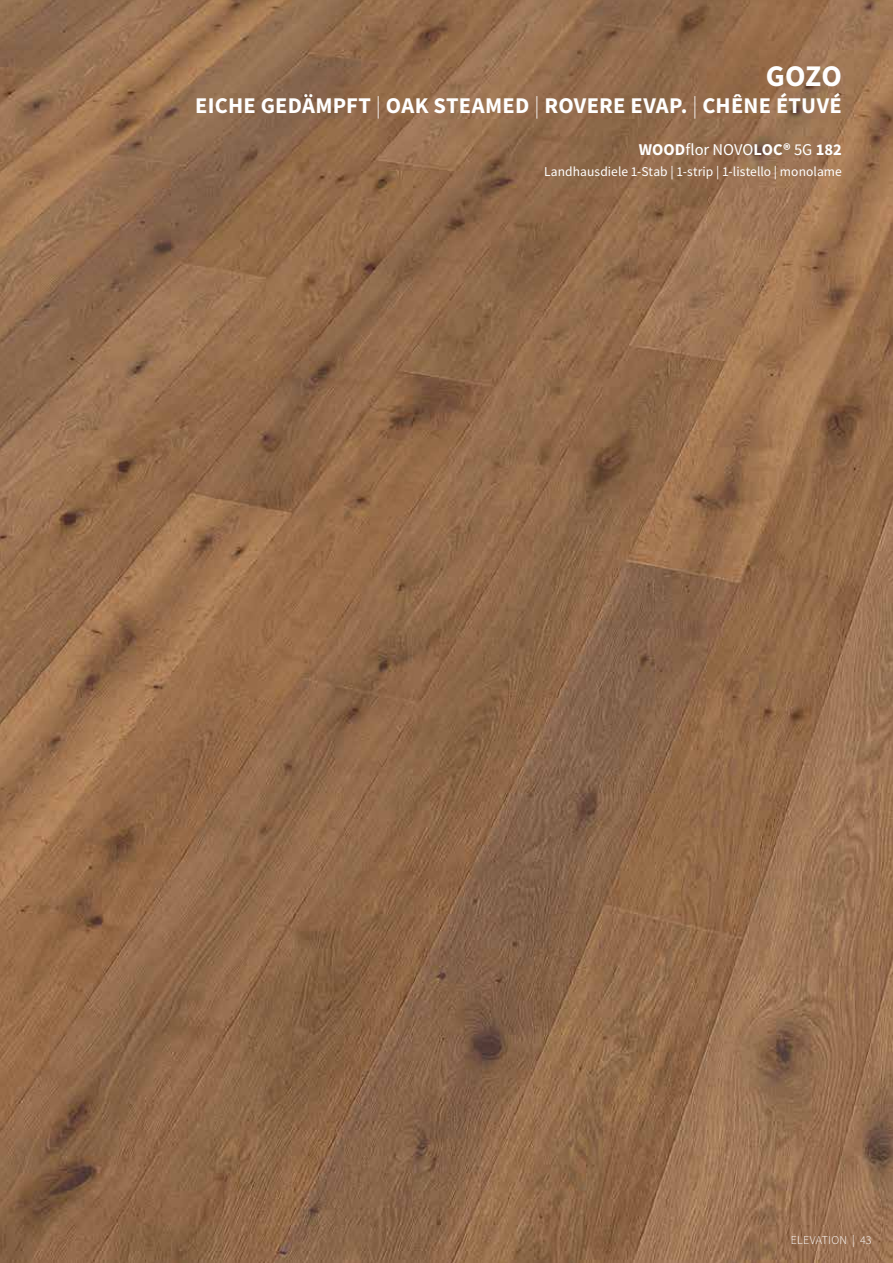
<style>
.page{position:relative;width:893px;height:1263px;background:#fff}
.page>*{position:absolute;margin:0;border:0;box-sizing:border-box;transform-origin:0 0}
.t1{font:700 30px "Source Sans Pro";color:#fff}
.t2{font:700 22.5px "Source Sans Pro";letter-spacing:.01em;color:#fff}
.t3{font:700 16.5px "Source Sans Pro";letter-spacing:.005em;color:#fff}
.t4{font:13.5px "Source Sans Pro";letter-spacing:.005em;color:#fff}
.t5{font:300 12px "Source Sans Pro";letter-spacing:.02em;color:#fff}
.s1{font-weight:300}
.s2{font-weight:400}
</style>
<div class="page">
<img style="left:0;top:0;width:893px;height:1263px">
<h1 class="t1" style="left:766px;top:56px;width:78px">GOZO</h1>
<p class="t2" style="left:195px;top:91px;width:648px">EICHE GEDÄMPFT <span class="s1">|</span> OAK STEAMED <span class="s1">|</span> ROVERE EVAP. <span class="s1">|</span> CHÊNE ÉTUVÉ</p>
<p class="t3" style="left:639px;top:139px;width:205px">WOOD<span class="s2">flor NOVO</span>LOC® <span class="s2">5G</span> 182</p>
<p class="t4" style="left:544px;top:163px;width:299px">Landhausdiele 1-Stab | 1-strip | 1-listello | monolame</p>
<p class="t5" style="left:791px;top:1232px;width:82px">ELEVATION | 43</p>
</div>
